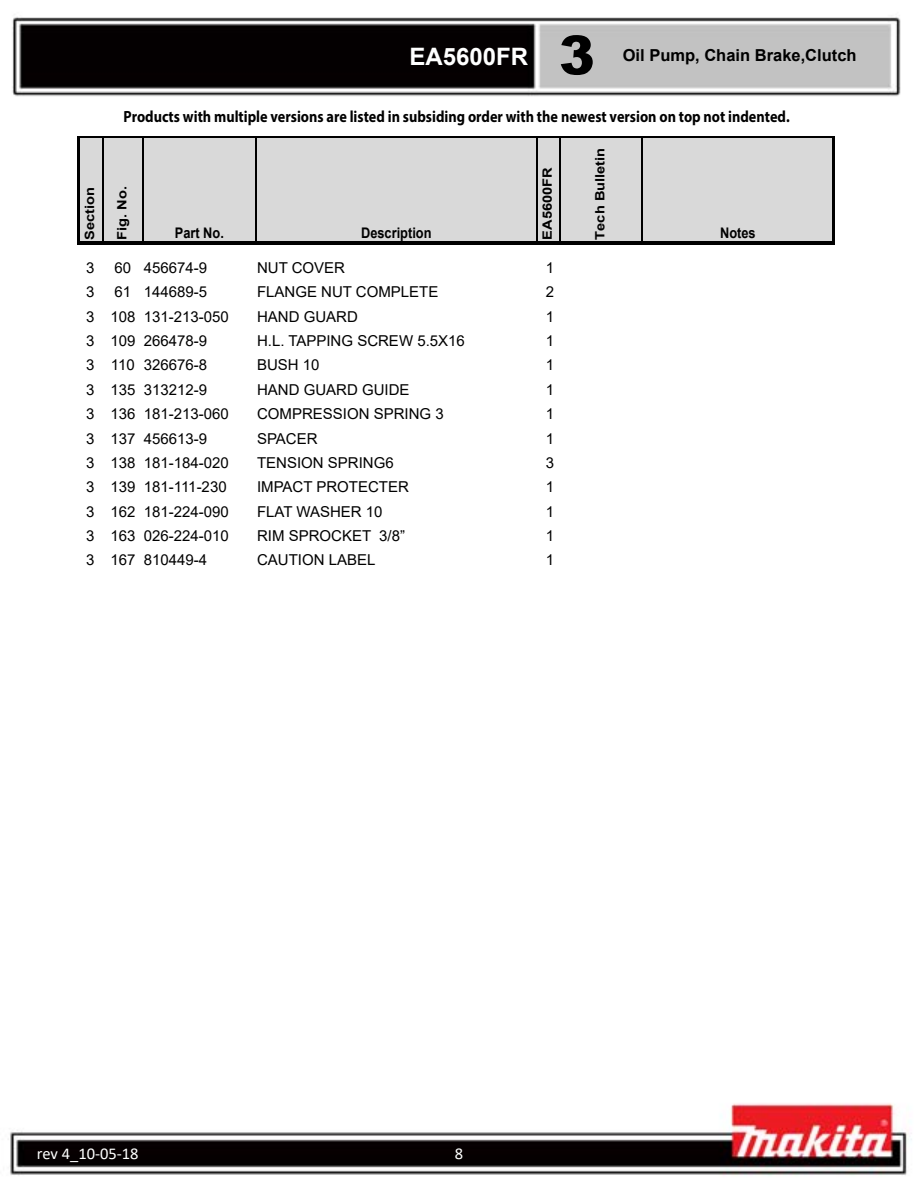
<style>
.page{position:relative;width:918px;height:1188px;background:#fff}
.page>*{position:absolute;margin:0;border:0;box-sizing:border-box;transform-origin:0 0}
.t1{font:900 54px "Arial";color:#000}
.t2{font:700 24px "Arial";color:#fff}
.t3{font:700 16.5px "Arial";color:#000}
.t4{font:16.5px "Calibri";color:#fff}
.t5{font:700 16.2px "Myriad Pro";color:#000;scale:.88 1}
.t6{font:15px "Arial";color:#000}
.t7{font:700 14.55px "Arial";color:#000;scale:.88 1}
.t8{font:700 12.75px "Arial";color:#000;scale:1.14 1}
</style>
<div class="page">
<img style="left:8px;top:17px;width:904px;height:1159px">
<div style="left:79px;top:137px;width:755px;height:106px;background:#d9d9d9"></div>
<hr style="left:77px;top:136px;width:3px;height:108px;background:#000">
<hr style="left:102px;top:138px;width:1px;height:103px;background:#000">
<hr style="left:142px;top:138px;width:2px;height:103px;background:#000">
<hr style="left:255px;top:138px;width:1px;height:103px;background:#000">
<hr style="left:536px;top:138px;width:2px;height:103px;background:#000">
<hr style="left:559px;top:138px;width:1px;height:103px;background:#000">
<hr style="left:641px;top:138px;width:2px;height:103px;background:#000">
<hr style="left:832px;top:136px;width:3px;height:108px;background:#000">
<hr style="left:80px;top:136px;width:752px;height:2px;background:#000">
<hr style="left:80px;top:241px;width:755px;height:3px;background:#000">
<h2 class="t2" style="left:410px;top:39px;width:120px">EA5600FR</h2>
<h1 class="t1" style="left:559px;top:16px;width:38px">3</h1>
<p class="t3" style="left:623px;top:44px;width:235px">Oil Pump, Chain Brake,Clutch</p>
<p class="t5" style="left:124px;top:106px;width:759px">Products with multiple versions are listed in subsiding order with the newest version on top not indented.</p>
<p class="t8" style="left:81px;top:240px;width:48px;rotate:-90deg">Section</p>
<p class="t8" style="left:113px;top:240px;width:49px;rotate:-90deg">Fig. No.</p>
<p class="t7" style="left:175px;top:222px;width:57px">Part No.</p>
<p class="t7" style="left:361px;top:222px;width:82px">Description</p>
<p class="t8" style="left:538px;top:240px;width:65px;rotate:-90deg">EA5600FR</p>
<p class="t6" style="left:86px;top:257px;width:10px">3</p>
<p class="t6" style="left:115px;top:257px;width:94px">60 456674-9</p>
<p class="t6" style="left:257px;top:257px;width:90px">NUT COVER</p>
<p class="t6" style="left:546px;top:257px;width:10px">1</p>
<p class="t6" style="left:86px;top:282px;width:10px">3</p>
<p class="t6" style="left:115px;top:282px;width:94px">61 144689-5</p>
<p class="t6" style="left:257px;top:282px;width:183px">FLANGE NUT COMPLETE</p>
<p class="t6" style="left:546px;top:282px;width:10px">2</p>
<p class="t6" style="left:86px;top:306px;width:144px">3 108 131-213-050</p>
<p class="t6" style="left:257px;top:306px;width:102px">HAND GUARD</p>
<p class="t6" style="left:546px;top:306px;width:10px">1</p>
<p class="t6" style="left:86px;top:330px;width:122px">3 109 266478-9</p>
<p class="t6" style="left:257px;top:330px;width:209px">H.L. TAPPING SCREW 5.5X16</p>
<p class="t6" style="left:546px;top:330px;width:10px">1</p>
<p class="t6" style="left:86px;top:355px;width:122px">3 110 326676-8</p>
<p class="t6" style="left:257px;top:355px;width:64px">BUSH 10</p>
<p class="t6" style="left:546px;top:355px;width:10px">1</p>
<p class="t6" style="left:86px;top:379px;width:122px">3 135 313212-9</p>
<p class="t6" style="left:257px;top:379px;width:154px">HAND GUARD GUIDE</p>
<p class="t6" style="left:546px;top:379px;width:10px">1</p>
<p class="t6" style="left:86px;top:404px;width:144px">3 136 181-213-060</p>
<p class="t6" style="left:257px;top:404px;width:188px">COMPRESSION SPRING 3</p>
<p class="t6" style="left:546px;top:404px;width:10px">1</p>
<p class="t6" style="left:86px;top:428px;width:122px">3 137 456613-9</p>
<p class="t6" style="left:257px;top:428px;width:62px">SPACER</p>
<p class="t6" style="left:546px;top:428px;width:10px">1</p>
<p class="t6" style="left:86px;top:452px;width:144px">3 138 181-184-020</p>
<p class="t6" style="left:257px;top:452px;width:138px">TENSION SPRING6</p>
<p class="t6" style="left:546px;top:452px;width:10px">3</p>
<p class="t6" style="left:86px;top:477px;width:142px">3 139 181-111-230</p>
<p class="t6" style="left:257px;top:477px;width:153px">IMPACT PROTECTER</p>
<p class="t6" style="left:546px;top:477px;width:10px">1</p>
<p class="t6" style="left:86px;top:501px;width:144px">3 162 181-224-090</p>
<p class="t6" style="left:257px;top:501px;width:127px">FLAT WASHER 10</p>
<p class="t6" style="left:546px;top:501px;width:10px">1</p>
<p class="t6" style="left:86px;top:525px;width:144px">3 163 026-224-010</p>
<p class="t6" style="left:257px;top:525px;width:150px">RIM SPROCKET 3/8”</p>
<p class="t6" style="left:546px;top:525px;width:10px">1</p>
<p class="t6" style="left:86px;top:550px;width:122px">3 167 810449-4</p>
<p class="t6" style="left:257px;top:550px;width:120px">CAUTION LABEL</p>
<p class="t6" style="left:546px;top:550px;width:10px">1</p>
<p class="t8" style="left:591px;top:240px;width:82px;rotate:-90deg">Tech Bulletin</p>
<p class="t7" style="left:720px;top:222px;width:42px">Notes</p>
<p class="t4" style="left:37px;top:1142px;width:103px">rev 4_10-05-18</p>
<p class="t4" style="left:455px;top:1142px;width:10px">8</p>
</div>
